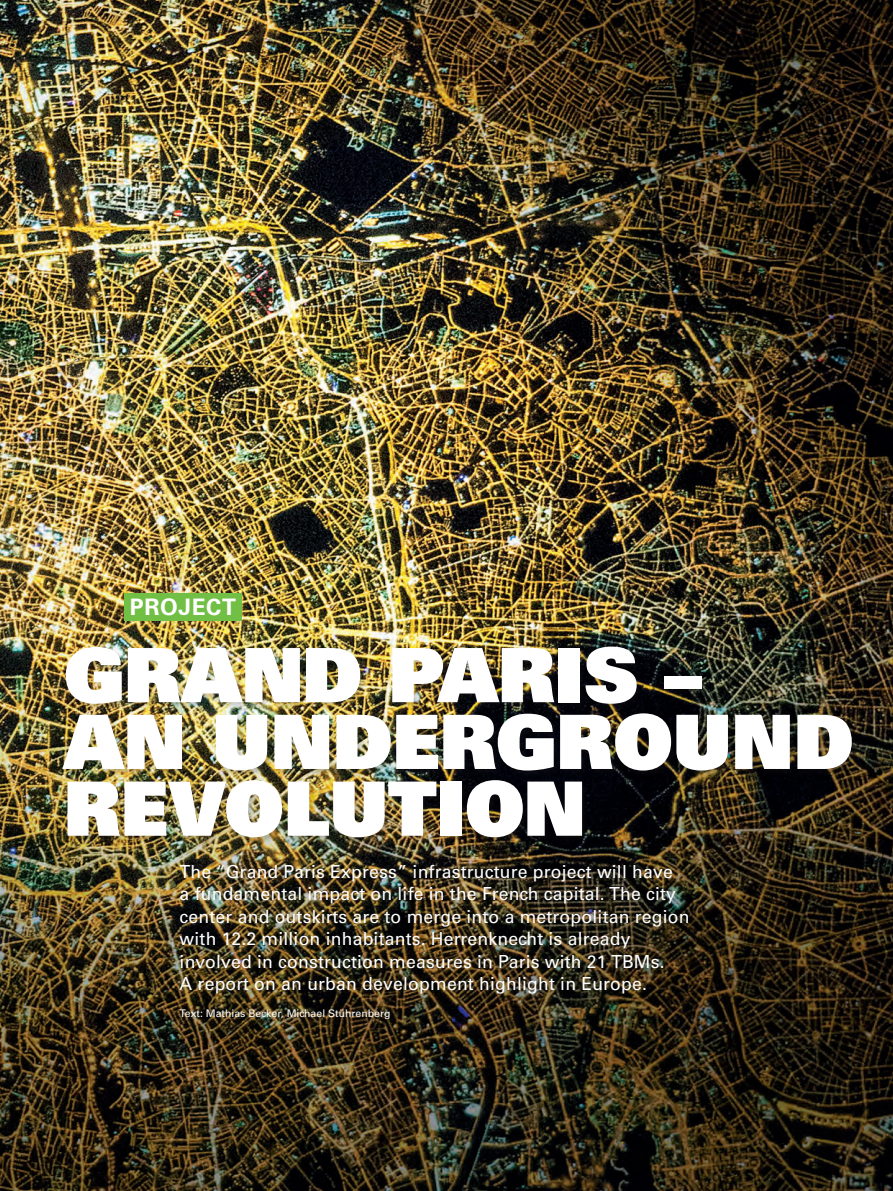
<style>
.page{position:relative;width:893px;height:1191px;background:#fff}
.page>*{position:absolute;margin:0;border:0;box-sizing:border-box;transform-origin:0 0}
.t1{font:75px/66.8px "Univers LT Pro 85 X Black";color:#fff}
.t2{font:700 22.65px "Univers LT Pro 65";letter-spacing:.03em;color:#fff}
.t3{font:18px/22.5px "Univers LT Pro 55 Roman";letter-spacing:.01em;color:#fff}
.t4{font:10.5px "Univers LT Pro 55 Roman";color:#fff}
</style>
<div class="page">
<img style="left:0;top:0;width:893px;height:1191px">
<div style="left:61px;top:645px;width:799px;height:200px;background:#231f20;opacity:.23"></div>
<div style="left:124px;top:593px;width:117px;height:28px;background:#71bf44"></div>
<p class="t2" style="left:130px;top:591px;width:108px">PROJECT</p>
<h1 class="t1" style="left:64px;top:640px;width:791px">GRAND PARIS –<br>AN UNDERGROUND<br>REVOLUTION</h1>
<p class="t3" style="left:180px;top:859px;width:511px">The “Grand Paris Express” infrastructure project will have<br>a fundamental impact on life in the French capital. The city center and outskirts are to merge into a metropolitan region with 12.2 million inhabitants. Herrenknecht is already involved in construction measures in Paris with 21 TBMs.<br>A report on an urban development highlight in Europe.</p>
<p class="t4" style="left:180px;top:1005px;width:212px">Text: Mathias Becker, Michael Stührenberg</p>
</div>
